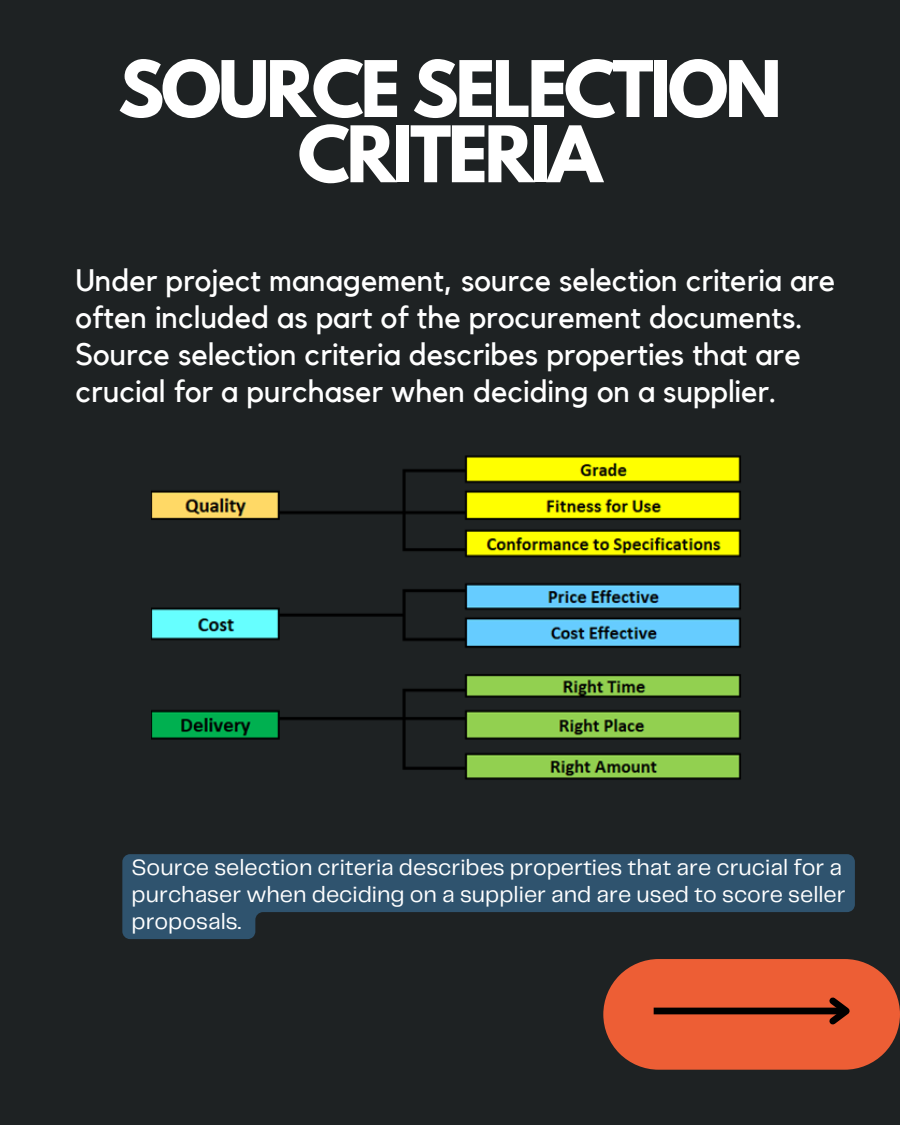
<style>
.page{position:relative;width:900px;height:1125px;background:#1e2223}
.page>*{position:absolute;margin:0;border:0;box-sizing:border-box;transform-origin:0 0}
.t1{font:700 69px/65.2px "League Spartan";letter-spacing:-.05em;color:#fff;text-align:center}
.t2{font:31px/36.8px "Kollektif";color:#fff}
.t3{font:23px/27px "Telegraf";color:#fff}
</style>
<div class="page">
<img style="left:152px;top:455px;width:589px;height:325px">
<svg style="left:122px;top:854px;width:733px;height:85px;fill:#2f536e"></svg>
<svg style="left:603px;top:959px;width:297px;height:111px;background:#d05430"></svg>
<p class="t1" style="left:118px;top:65px;width:665px">SOURCE SELECTION<br>CRITERIA</p>
<p class="t2" style="left:75px;top:263px;width:762px">Under project management, source selection criteria are often included as part of the procurement documents.<br>Source selection criteria describes properties that are crucial for a purchaser when deciding on a supplier.</p>
<p class="t3" style="left:132px;top:855px;width:716px">Source selection criteria describes properties that are crucial for a purchaser when deciding on a supplier and are used to score seller proposals.</p>
</div>
